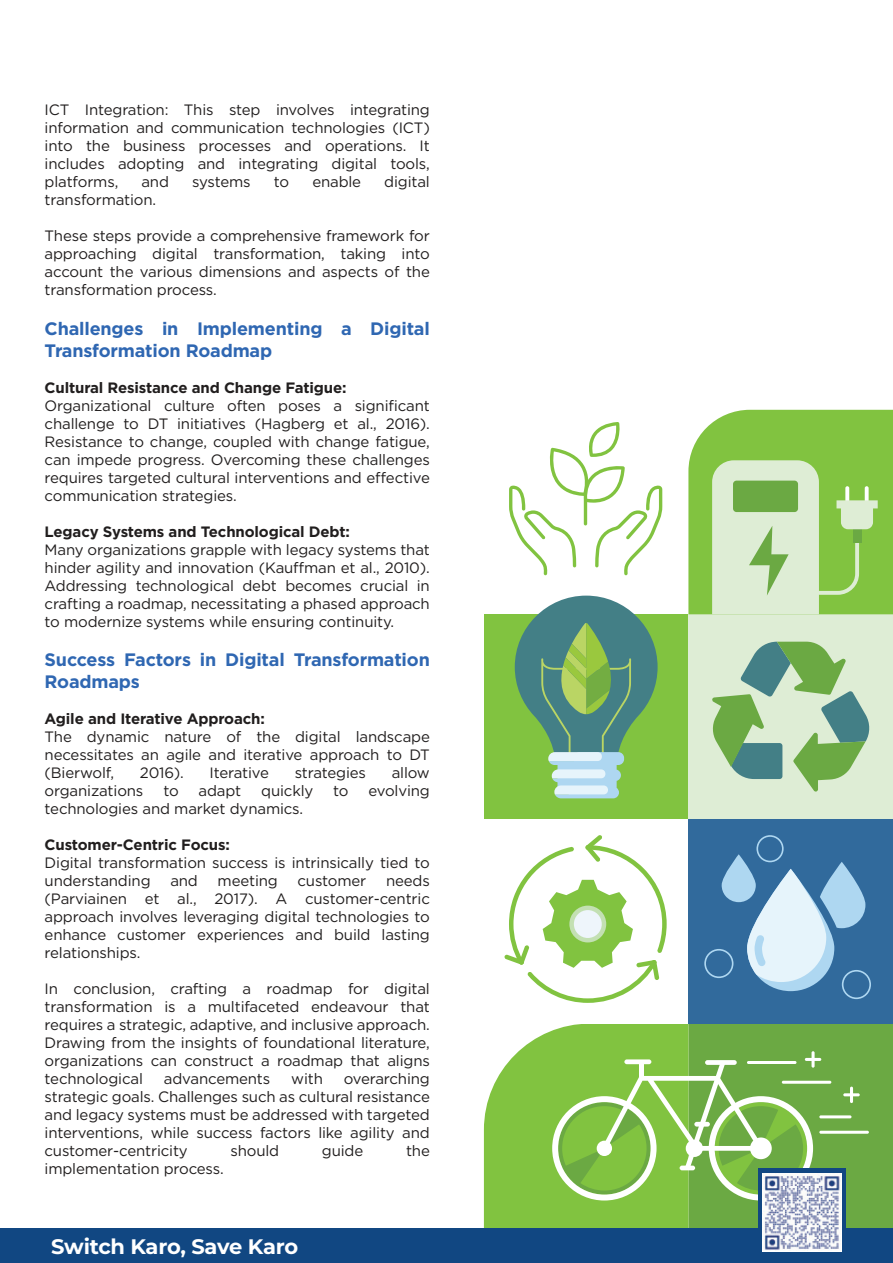
<style>
.page{position:relative;width:893px;height:1263px;background:#fff}
.page>*{position:absolute;margin:0;border:0;box-sizing:border-box;transform-origin:0 0}
.t1{font:700 21px "Montserrat";letter-spacing:-.02em;color:#fff}
.t2{font:700 18px/21.6px "Gotham";letter-spacing:-.01em;color:#2f67b2}
.t3{font:15px/18px "Gotham";letter-spacing:-.01em;color:#211e1e;text-align:justify}
.t4{font:700 15px "Gotham";letter-spacing:-.01em;color:#211e1e}
</style>
<div class="page">
<svg style="left:484px;top:1024px;width:409px;height:204px;background:#86bf57"></svg>
<hr style="left:782px;top:1081px;width:49px;height:3px;background:#fff">
<hr style="left:819px;top:1131px;width:50px;height:3px;background:#fff">
<hr style="left:819px;top:1115px;width:32px;height:3px;background:#fff">
<hr style="left:747px;top:1061px;width:49px;height:3px;background:#fff">
<svg style="left:504px;top:835px;width:163px;height:168px"></svg>
<div style="left:569px;top:906px;width:37px;height:36px;background:#c3e0b3;border-radius:50%"></div>
<div style="left:574px;top:910px;width:28px;height:28px;background:#eef5fb;border-radius:50%"></div>
<div style="left:484px;top:614px;width:204px;height:205px;background:#81c340"></div>
<svg style="left:515px;top:596px;width:143px;height:202px"></svg>
<div style="left:688px;top:614px;width:205px;height:205px;background:#deedd5"></div>
<svg style="left:712px;top:642px;width:158px;height:149px"></svg>
<div style="left:688px;top:819px;width:205px;height:205px;background:#316a9c"></div>
<svg style="left:704px;top:835px;width:167px;height:164px"></svg>
<svg style="left:509px;top:422px;width:153px;height:153px"></svg>
<svg style="left:688px;top:410px;width:205px;height:204px;background:#a5d27c"></svg>
<div style="left:0;top:1228px;width:893px;height:35px;background:#114782"></div>
<div style="left:758px;top:1168px;width:88px;height:86px;background:#114782"></div>
<img style="left:763px;top:1173px;width:78px;height:79px">
<p class="t3" style="left:45px;top:101px;width:387px">ICT Integration: This step involves integrating information and communication technologies (ICT) into the business processes and operations. It includes adopting and integrating digital tools, platforms,</p>
<p class="t3" style="left:141px;top:173px;width:29px">and</p>
<p class="t3" style="left:192px;top:173px;width:60px">systems</p>
<p class="t3" style="left:274px;top:173px;width:17px">to</p>
<p class="t3" style="left:312px;top:173px;width:50px">enable</p>
<p class="t3" style="left:384px;top:173px;width:47px">digital</p>
<p class="t3" style="left:45px;top:191px;width:113px">transformation.</p>
<p class="t3" style="left:45px;top:227px;width:387px">These steps provide a comprehensive framework for approaching digital transformation, taking into account the various dimensions and aspects of the transformation process.</p>
<p class="t2" style="left:45px;top:318px;width:387px">Challenges in Implementing a Digital<br>Transformation Roadmap</p>
<p class="t4" style="left:45px;top:377px;width:303px">Cultural Resistance and Change Fatigue:</p>
<p class="t3" style="left:45px;top:396px;width:387px">Organizational culture often poses a significant challenge to DT initiatives (Hagberg et al., 2016).<br>Resistance to change, coupled with change fatigue, can impede progress. Overcoming these challenges requires targeted cultural interventions and effective communication strategies.</p>
<p class="t4" style="left:45px;top:521px;width:307px">Legacy Systems and Technological Debt:</p>
<p class="t3" style="left:45px;top:540px;width:387px">Many organizations grapple with legacy systems that hinder agility and innovation (Kauffman et al., 2010).<br>Addressing technological debt becomes crucial in crafting a roadmap, necessitating a phased approach to modernize systems while ensuring continuity.</p>
<p class="t2" style="left:45px;top:649px;width:387px">Success Factors in Digital Transformation<br>Roadmaps</p>
<p class="t4" style="left:45px;top:709px;width:222px">Agile and Iterative Approach:</p>
<p class="t3" style="left:45px;top:727px;width:387px">The dynamic nature of the digital landscape necessitates an agile and iterative approach to DT (Bierwolf,</p>
<p class="t3" style="left:140px;top:763px;width:46px">2016).</p>
<p class="t3" style="left:210px;top:763px;width:61px">Iterative</p>
<p class="t3" style="left:295px;top:763px;width:73px">strategies</p>
<p class="t3" style="left:392px;top:763px;width:40px">allow</p>
<p class="t3" style="left:45px;top:781px;width:100px">organizations</p>
<p class="t3" style="left:163px;top:781px;width:17px">to</p>
<p class="t3" style="left:199px;top:781px;width:44px">adapt</p>
<p class="t3" style="left:261px;top:781px;width:54px">quickly</p>
<p class="t3" style="left:333px;top:781px;width:17px">to</p>
<p class="t3" style="left:368px;top:781px;width:63px">evolving</p>
<p class="t3" style="left:45px;top:799px;width:260px">technologies and market dynamics.</p>
<p class="t4" style="left:45px;top:835px;width:187px">Customer-Centric Focus:</p>
<p class="t3" style="left:45px;top:853px;width:387px">Digital transformation success is intrinsically tied to understanding</p>
<p class="t3" style="left:45px;top:871px;width:387px;text-indent:341px">needs (Parviainen et al., 2017). A customer-centric approach involves leveraging digital technologies to enhance customer experiences and build lasting relationships.</p>
<p class="t3" style="left:45px;top:979px;width:387px">In conclusion, crafting a roadmap for digital transformation is a multifaceted endeavour that requires a strategic, adaptive, and inclusive approach.<br>Drawing from the insights of foundational literature, organizations can construct a roadmap that aligns technological</p>
<p class="t3" style="left:170px;top:871px;width:29px">and</p>
<p class="t3" style="left:218px;top:871px;width:62px">meeting</p>
<p class="t3" style="left:298px;top:871px;width:70px">customer</p>
<p class="t3" style="left:45px;top:1069px;width:387px;text-indent:299px">overarching strategic goals. Challenges such as cultural resistance and legacy systems must be addressed with targeted interventions, while success factors like agility and customer-centricity</p>
<p class="t3" style="left:164px;top:1069px;width:108px">advancements</p>
<p class="t3" style="left:291px;top:1069px;width:33px">with</p>
<p class="t3" style="left:230px;top:1141px;width:50px">should</p>
<p class="t3" style="left:322px;top:1141px;width:43px">guide</p>
<p class="t3" style="left:406px;top:1141px;width:25px">the</p>
<p class="t3" style="left:45px;top:1159px;width:181px">implementation process.</p>
<h1 class="t1" style="left:51px;top:1231px;width:248px">Switch Karo, Save Karo</h1>
</div>
